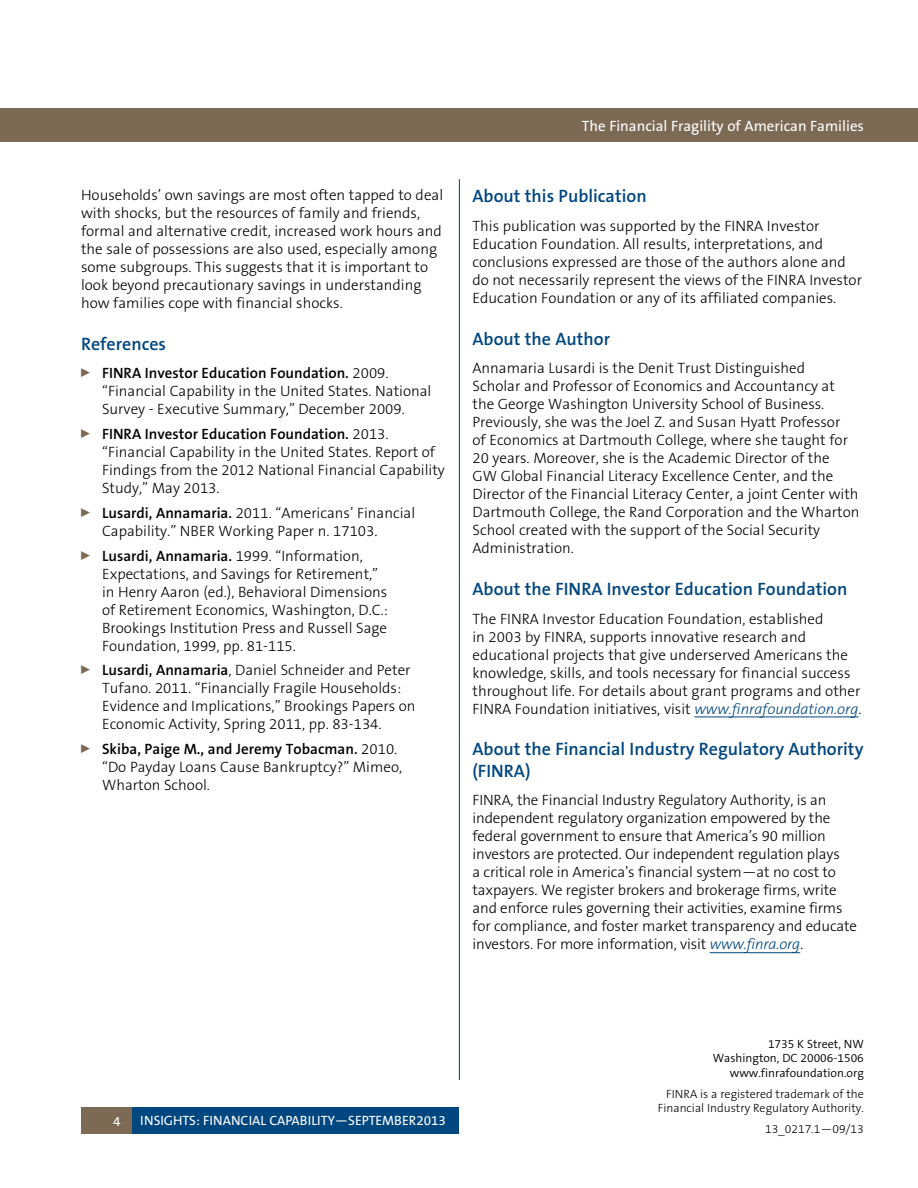
<style>
.page{position:relative;width:918px;height:1188px;background:#fff}
.page>*{position:absolute;margin:0;border:0;box-sizing:border-box;transform-origin:0 0}
.t1{font:600 18px/21.6px "The Sans B6";color:#00467f}
.t2{font:300 15px/18px "The Sans B3";color:#000}
.t3{font:600 15px "The Sans B6";color:#000}
.t4{font:15px "The Sans B5 Plain";color:#fff}
.t5{font:13.5px "The Sans B5 Plain";color:#fff}
.t6{font:300 12px/14.4px "The Sans B3";color:#000;text-align:right}
.t7{font:300 12px/14.4px "The Sans B4";color:#000;text-align:right}
.s1{font-family:"The Sans B3";font-weight:300}
.s2{font-family:"The Sans B6";font-weight:600}
.s3{font-style:italic;color:#00467f}
</style>
<div class="page">
<div style="left:0;top:109px;width:918px;height:33px;background:#7c6a55"></div>
<hr style="left:459px;top:179px;width:1px;height:901px;background:#00467f">
<div style="left:81px;top:1107px;width:378px;height:27px;background:#00467f"></div>
<div style="left:81px;top:1107px;width:51px;height:27px;background:#7c6a55"></div>
<hr style="left:694px;top:717px;width:165px;height:1px;background:#00467f">
<hr style="left:710px;top:952px;width:90px;height:1px;background:#00467f">
<p class="t2" style="left:81px;top:186px;width:364px">Households’ own savings are most often tapped to deal with shocks, but the resources of family and friends, formal and alternative credit, increased work hours and the sale of possessions are also used, especially among some subgroups. This suggests that it is important to look beyond precautionary savings in understanding how families cope with financial shocks.</p>
<p class="t1" style="left:81px;top:333px;width:87px">References</p>
<p class="t3" style="left:81px;top:365px;width:309px"><sup>0</sup> FINRA Investor Education Foundation. <span class="s1">2009.</span></p>
<p class="t2" style="left:102px;top:383px;width:331px">“Financial Capability in the United States. National<br>Survey - Executive Summary,” December 2009.</p>
<p class="t3" style="left:81px;top:426px;width:309px"><sup>0</sup> FINRA Investor Education Foundation. <span class="s1">2013.</span></p>
<p class="t2" style="left:102px;top:443px;width:344px">“Financial Capability in the United States. Report of<br>Findings from the 2012 National Financial Capability<br>Study,” May 2013.</p>
<p class="t2" style="left:102px;top:504px;width:315px;text-indent:-21px"><sup>0</sup> <span class="s2">Lusardi, Annamaria.</span> 2011. “Americans’ Financial<br>Capability.” NBER Working Paper n. 17103.</p>
<p class="t3" style="left:81px;top:547px;width:283px"><sup>0</sup> Lusardi, Annamaria. <span class="s1">1999. “Information,</span></p>
<p class="t2" style="left:102px;top:565px;width:288px">Expectations, and Savings for Retirement,” in Henry Aaron (ed.), Behavioral Dimensions of Retirement Economics, Washington, D.C.:<br>Brookings Institution Press and Russell Sage Foundation, 1999, pp. 81-115.</p>
<p class="t2" style="left:102px;top:662px;width:315px;text-indent:-21px"><sup>0</sup> <span class="s2">Lusardi, Annamaria</span>, Daniel Schneider and Peter Tufano. 2011. “Financially Fragile Households:<br>Evidence and Implications,” Brookings Papers on Economic Activity, Spring 2011, pp. 83-134.</p>
<p class="t3" style="left:81px;top:741px;width:318px"><sup>0</sup> Skiba, Paige M., and Jeremy Tobacman. <span class="s1">2010.</span></p>
<p class="t2" style="left:102px;top:758px;width:302px">“Do Payday Loans Cause Bankruptcy?” Mimeo,<br>Wharton School.</p>
<p class="t4" style="left:582px;top:117px;width:284px">The Financial Fragility of American Families</p>
<p class="t1" style="left:472px;top:186px;width:176px">About this Publication</p>
<p class="t2" style="left:472px;top:218px;width:391px">This publication was supported by the FINRA Investor Education Foundation. All results, interpretations, and conclusions expressed are those of the authors alone and do not necessarily represent the views of the FINRA Investor Education Foundation or any of its affiliated companies.</p>
<p class="t1" style="left:472px;top:328px;width:139px">About the Author</p>
<p class="t2" style="left:472px;top:360px;width:389px">Annamaria Lusardi is the Denit Trust Distinguished<br>Scholar and Professor of Economics and Accountancy at the George Washington University School of Business.<br>Previously, she was the Joel Z. and Susan Hyatt Professor<br>of Economics at Dartmouth College, where she taught for 20 years. Moreover, she is the Academic Director of the<br>GW Global Financial Literacy Excellence Center, and the Director of the Financial Literacy Center, a joint Center with Dartmouth College, the Rand Corporation and the Wharton School created with the support of the Social Security Administration.</p>
<p class="t1" style="left:472px;top:578px;width:376px">About the FINRA Investor Education Foundation</p>
<p class="t2" style="left:472px;top:610px;width:391px">The FINRA Investor Education Foundation, established<br>in 2003 by FINRA, supports innovative research and educational projects that give underserved Americans the knowledge, skills, and tools necessary for financial success throughout life. For details about grant programs and other FINRA Foundation initiatives, visit <span class="s3">www.finrafoundation.org</span>.</p>
<p class="t1" style="left:472px;top:739px;width:393px">About the Financial Industry Regulatory Authority (FINRA)</p>
<p class="t2" style="left:472px;top:792px;width:386px">FINRA, the Financial Industry Regulatory Authority, is an independent regulatory organization empowered by the federal government to ensure that America’s 90 million investors are protected. Our independent regulation plays<br>a critical role in America’s financial system—at no cost to taxpayers. We register brokers and brokerage firms, write and enforce rules governing their activities, examine firms for compliance, and foster market transparency and educate investors. For more information, visit <span class="s3">www.finra.org</span>.</p>
<p class="t5" style="left:113px;top:1114px;width:9px">4</p>
<p class="t5" style="left:140px;top:1114px;width:307px">INSIGHTS: FINANCIAL CAPABILITY—SEPTEMBER2013</p>
<p class="t7" style="left:713px;top:1037px;width:153px">1735 K Street, NW<br>Washington, DC 20006-1506 www.finrafoundation.org</p>
<p class="t6" style="left:658px;top:1087px;width:208px">FINRA is a registered trademark of the<br>Financial Industry Regulatory Authority.</p>
<p class="t6" style="left:765px;top:1122px;width:100px">13_0217.1—09/13</p>
</div>
